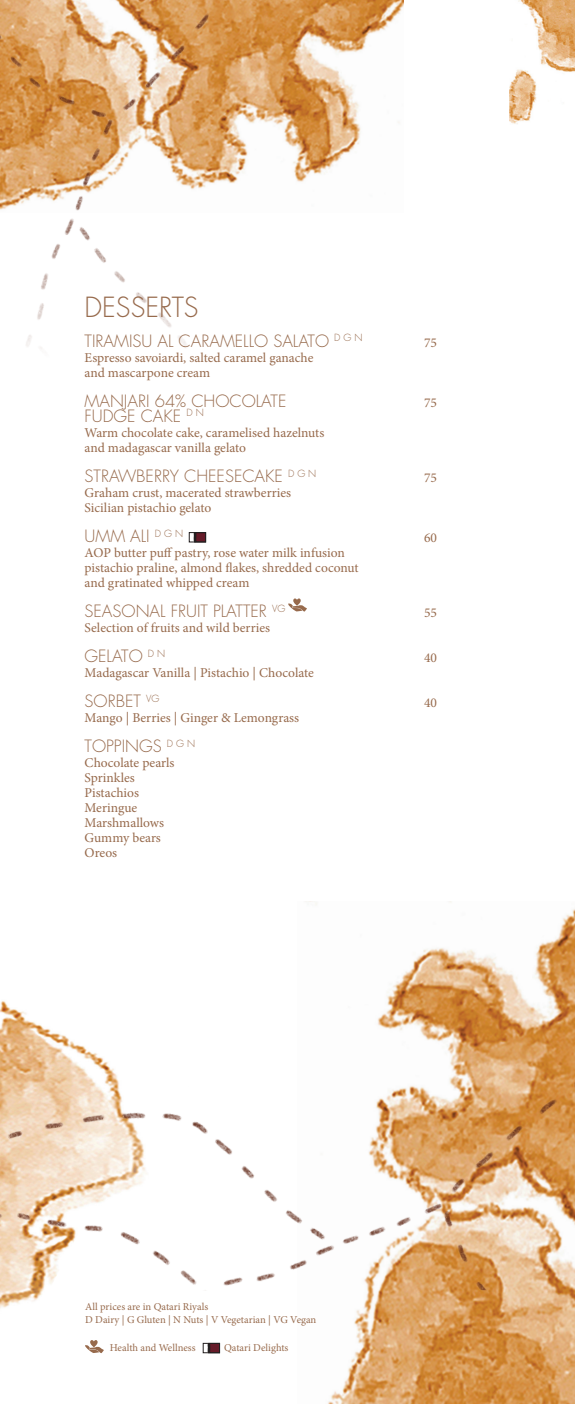
<style>
.page{position:relative;width:575px;height:1404px;background:#fff}
.page>*{position:absolute;margin:0;border:0;box-sizing:border-box;transform-origin:0 0}
.t1{font:300 27px "Futura Std";color:#976a4c}
.t2{font:300 16.5px "Futura Std";color:#976a4c}
.t3{font:13.5px/15px "Minion Pro";color:#976a4c}
.t4{font:10.5px/13.5px "Minion Pro";color:#976a4c}
</style>
<div class="page">
<img style="left:0;top:1289px;width:44px;height:19px">
<img style="left:509px;top:69px;width:65px;height:55px">
<img style="left:518px;top:0;width:56px;height:69px">
<img style="left:328px;top:1289px;width:245px;height:114px">
<img style="left:0;top:0;width:403px;height:538px">
<img style="left:0;top:901px;width:574px;height:388px">
<svg style="left:85px;top:1340px;width:19px;height:12px"></svg>
<svg style="left:207px;top:1344px;width:10px;height:6px"></svg>
<div style="left:203px;top:1342px;width:16px;height:10px;border:1px solid #231f20"></div>
<img style="left:574px;top:1035px;width:1px;height:190px">
<svg style="left:193px;top:534px;width:10px;height:6px"></svg>
<div style="left:189px;top:532px;width:16px;height:10px;border:1px solid #231f20"></div>
<svg style="left:288px;top:598px;width:19px;height:13px"></svg>
<h1 class="t1" style="left:84px;top:291px;width:115px">DESSERTS</h1>
<p class="t2" style="left:84px;top:331px;width:279px">TIRAMISU AL CARAMELLO SALATO <sup>D</sup> <sup>G</sup> <sup>N</sup></p>
<p class="t3" style="left:423px;top:335px;width:14px">75</p>
<p class="t3" style="left:84px;top:350px;width:230px">Espresso savoiardi, salted caramel ganache and mascarpone cream</p>
<p class="t2" style="left:84px;top:391px;width:203px">MANJARI 64% CHOCOLATE</p>
<p class="t3" style="left:423px;top:395px;width:14px">75</p>
<p class="t2" style="left:84px;top:406px;width:121px">FUDGE CAKE <sup>D</sup> <sup>N</sup></p>
<p class="t3" style="left:84px;top:425px;width:241px">Warm chocolate cake, caramelised hazelnuts and madagascar vanilla gelato</p>
<p class="t2" style="left:84px;top:466px;width:233px">STRAWBERRY CHEESECAKE <sup>D</sup> <sup>G</sup> <sup>N</sup></p>
<p class="t3" style="left:423px;top:470px;width:14px">75</p>
<p class="t3" style="left:84px;top:485px;width:208px">Graham crust, macerated strawberries<br>Sicilian pistachio gelato</p>
<p class="t2" style="left:84px;top:526px;width:100px">UMM ALI <sup>D</sup> <sup>G</sup> <sup>N</sup></p>
<p class="t3" style="left:423px;top:530px;width:14px">60</p>
<p class="t3" style="left:84px;top:545px;width:275px">AOP butter puff pastry, rose water milk infusion pistachio praline, almond flakes, shredded coconut and gratinated whipped cream</p>
<p class="t2" style="left:84px;top:601px;width:202px">SEASONAL FRUIT PLATTER <sup>VG</sup></p>
<p class="t3" style="left:423px;top:605px;width:14px">55</p>
<p class="t3" style="left:84px;top:620px;width:187px">Selection of fruits and wild berries</p>
<p class="t2" style="left:84px;top:646px;width:82px">GELATO <sup>D</sup> <sup>N</sup></p>
<p class="t3" style="left:423px;top:650px;width:14px">40</p>
<p class="t3" style="left:84px;top:665px;width:230px">Madagascar Vanilla | Pistachio | Chocolate</p>
<p class="t2" style="left:84px;top:691px;width:76px">SORBET <sup>VG</sup></p>
<p class="t3" style="left:423px;top:695px;width:14px">40</p>
<p class="t3" style="left:84px;top:710px;width:216px">Mango | Berries | Ginger &amp; Lemongrass</p>
<p class="t2" style="left:84px;top:736px;width:112px">TOPPINGS <sup>D</sup> <sup>G</sup> <sup>N</sup></p>
<p class="t3" style="left:84px;top:755px;width:91px">Chocolate pearls<br>Sprinkles<br>Pistachios<br>Meringue<br>Marshmallows<br>Gummy bears<br>Oreos</p>
<p class="t4" style="left:85px;top:1299px;width:232px">All prices are in Qatari Riyals<br>D Dairy | G Gluten | N Nuts | V Vegetarian | VG Vegan</p>
<p class="t4" style="left:110px;top:1340px;width:87px">Health and Wellness</p>
<p class="t4" style="left:224px;top:1340px;width:66px">Qatari Delights</p>
</div>
